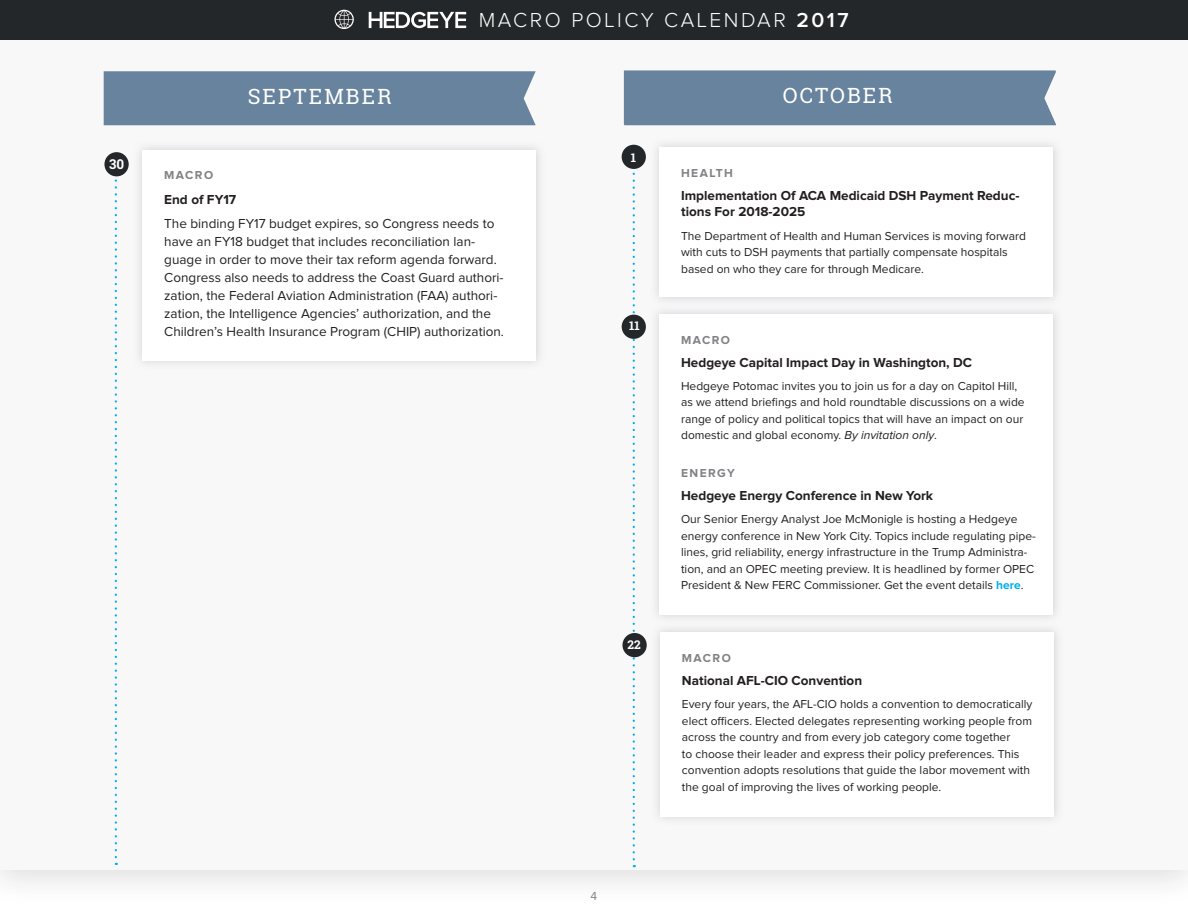
<style>
.page{position:relative;width:1188px;height:918px;background:#fff}
.page>*{position:absolute;margin:0;border:0;box-sizing:border-box;transform-origin:0 0}
.t1{font:300 21px "Proxima Nova";letter-spacing:.12em;color:#fff}
.months_-_page_1{font:21px "Roboto Slab";letter-spacing:.1em;color:#fff}
.labels{font:13.5px/18px "Proxima Nova";color:#231f20}
.events{font:700 13.5px/16.2px "Proxima Nova";color:#231f20}
.labels-2{font:700 13.5px "Proxima Nova";color:#231f20}
.t2{font:700 13.5px "Roboto Slab";color:#fff}
.body_copy{font:12px/16.5px "Proxima Nova";color:#231f20}
.labels-3{font:700 12px "Proxima Nova";letter-spacing:.12em;color:#808285}
.numbers{font:700 12px "Roboto Slab";color:#fff}
.t3{font:12px "Proxima Nova";color:#808285}
.s1{font-weight:600}
.s2{font-style:italic}
.s3{font-weight:700;color:#00aeef}
</style>
<div class="page">
<div style="left:0;top:0;width:1188px;height:907px;background:#231f20;opacity:.15"></div>
<div style="left:0;top:0;width:1188px;height:869px;background:#f8f8f9"></div>
<div style="left:0;top:0;width:1188px;height:40px;background:#242729"></div>
<svg style="left:369px;top:12px;width:97px;height:16px"></svg>
<svg style="left:335px;top:10px;width:19px;height:19px"></svg>
<svg style="left:115px;top:176px;width:2px;height:681px"></svg>
<svg style="left:633px;top:172px;width:2px;height:687px"></svg>
<div style="left:104px;top:71px;width:432px;height:54px;background:#67839e"></div>
<div style="left:622px;top:145px;width:24px;height:24px;background:#242729;border-radius:50%"></div>
<div style="left:622px;top:315px;width:24px;height:24px;background:#242729;border-radius:50%"></div>
<div style="left:649px;top:304px;width:414px;height:320px;background:#f1f1f2"></div>
<div style="left:659px;top:314px;width:394px;height:300px;background:#fff"></div>
<div style="left:649px;top:138px;width:414px;height:169px;background:#bcbec0;opacity:.65"></div>
<div style="left:659px;top:148px;width:394px;height:149px;background:#fff"></div>
<div style="left:624px;top:70px;width:432px;height:55px;background:#67839e"></div>
<div style="left:104px;top:152px;width:25px;height:24px;background:#242729;border-radius:50%"></div>
<div style="left:133px;top:140px;width:413px;height:230px;background:#bcbec0;opacity:.65"></div>
<div style="left:143px;top:150px;width:393px;height:210px;background:#fff"></div>
<div style="left:622px;top:633px;width:25px;height:24px;background:#242729;border-radius:50%"></div>
<div style="left:650px;top:623px;width:414px;height:204px;background:#bcbec0;opacity:.65"></div>
<div style="left:660px;top:633px;width:394px;height:184px;background:#fff"></div>
<p class="t2" style="left:109px;top:155px;width:17px">30</p>
<p class="months_-_page_1" style="left:248px;top:82px;width:145px">SEPTEMBER</p>
<h1 class="t1" style="left:479px;top:10px;width:371px">MACRO POLICY CALENDAR <span class="s1">2017</span></h1>
<p class="numbers" style="left:631px;top:149px;width:7px">1</p>
<p class="months_-_page_1" style="left:783px;top:81px;width:111px">OCTOBER</p>
<p class="labels-3" style="left:164px;top:169px;width:50px">MACRO</p>
<p class="labels-2" style="left:164px;top:193px;width:74px">End of FY17</p>
<p class="labels" style="left:164px;top:216px;width:341px">The binding FY17 budget expires, so Congress needs to have an FY18 budget that includes reconciliation lan&shy;guage in order to move their tax reform agenda forward.<br>Congress also needs to address the Coast Guard authori&shy;zation, the Federal Aviation Administration (FAA) authori&shy;zation, the Intelligence Agencies’ authorization, and the Children’s Health Insurance Program (CHIP) authorization.</p>
<p class="numbers" style="left:629px;top:318px;width:12px">11</p>
<p class="numbers" style="left:628px;top:636px;width:15px">22</p>
<p class="t3" style="left:591px;top:891px;width:8px">4</p>
<p class="labels-3" style="left:681px;top:168px;width:53px">HEALTH</p>
<p class="events" style="left:681px;top:188px;width:340px">Implementation Of ACA Medicaid DSH Payment Reduc&shy;tions For 2018-2025</p>
<p class="body_copy" style="left:681px;top:228px;width:346px">The Department of Health and Human Services is moving forward with cuts to DSH payments that partially compensate hospitals based on who they care for through Medicare.</p>
<p class="labels-3" style="left:681px;top:334px;width:50px">MACRO</p>
<p class="events" style="left:681px;top:355px;width:293px">Hedgeye Capital Impact Day in Washington, DC</p>
<p class="body_copy" style="left:681px;top:378px;width:345px">Hedgeye Potomac invites you to join us for a day on Capitol Hill, as we attend briefings and hold roundtable discussions on a wide range of policy and political topics that will have an impact on our domestic and global economy. <span class="s2">By invitation only</span>.</p>
<p class="labels-3" style="left:681px;top:468px;width:55px">ENERGY</p>
<p class="events" style="left:681px;top:488px;width:254px">Hedgeye Energy Conference in New York</p>
<p class="body_copy" style="left:681px;top:512px;width:356px">Our Senior Energy Analyst Joe McMonigle is hosting a Hedgeye energy conference in New York City. Topics include regulating pipe&shy;lines, grid reliability, energy infrastructure in the Trump Administra&shy;tion, and an OPEC meeting preview. It is headlined by former OPEC President &amp; New FERC Commissioner. Get the event details <span class="s3">here</span>.</p>
<p class="labels-3" style="left:682px;top:653px;width:50px">MACRO</p>
<p class="events" style="left:682px;top:673px;width:182px">National AFL-CIO Convention</p>
<p class="body_copy" style="left:682px;top:697px;width:352px">Every four years, the AFL-CIO holds a convention to democratically elect officers. Elected delegates representing working people from across the country and from every job category come together<br>to choose their leader and express their policy preferences. This convention adopts resolutions that guide the labor movement with the goal of improving the lives of working people.</p>
</div>
